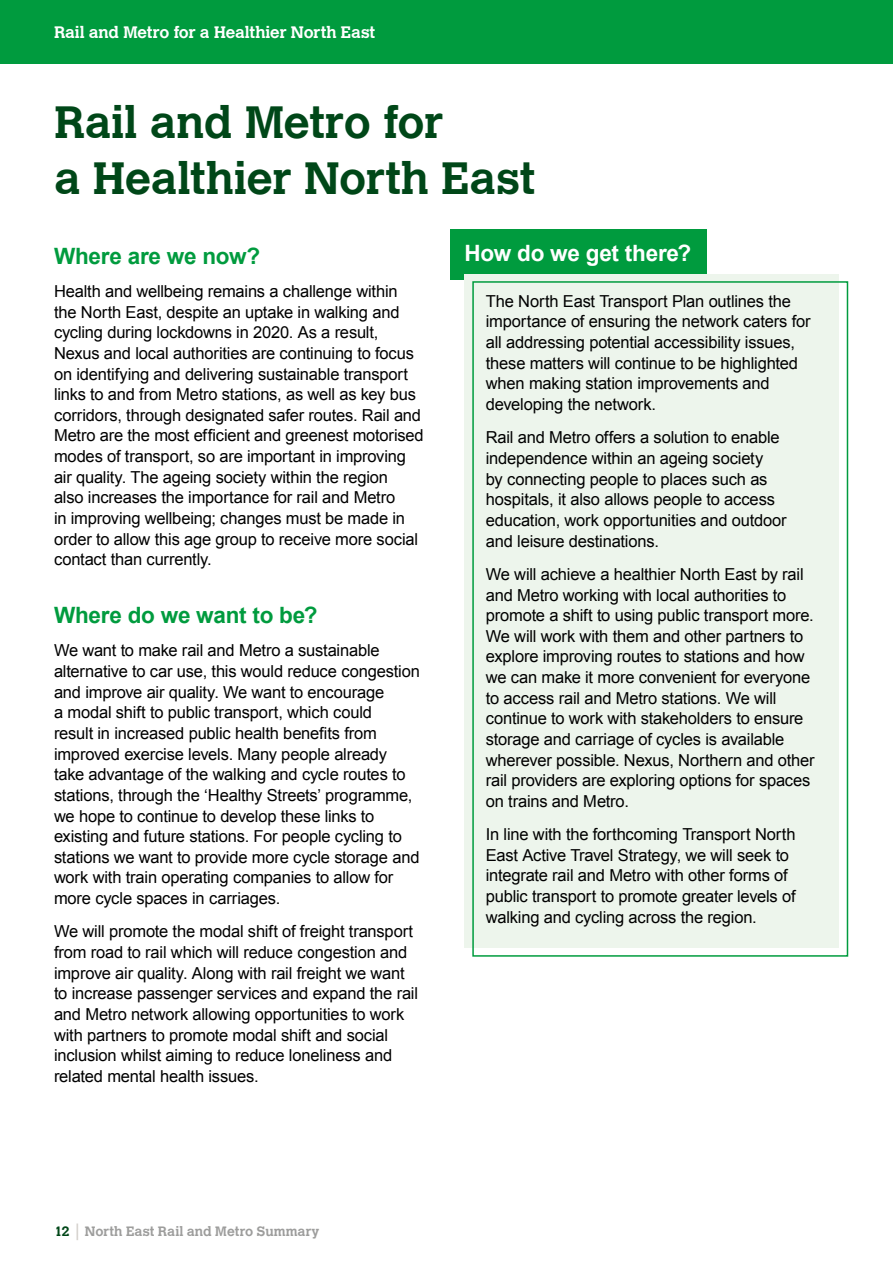
<style>
.page{position:relative;width:893px;height:1263px;background:#fff}
.page>*{position:absolute;margin:0;border:0;box-sizing:border-box;transform-origin:0 0}
.t1{font:700 45px/56.2px "Calvert";letter-spacing:-.005em;color:#004718}
.t2{font:700 22.5px "Arial";letter-spacing:-.01em;color:#009b3e}
.t3{font:700 22.5px "Arial";letter-spacing:-.01em;color:#fff}
.t4{font:16.5px/20.7px "Arial";letter-spacing:-.01em;color:#000}
.t5{font:700 16.5px "Calvert";letter-spacing:-.005em;color:#fff}
.t6{font:700 13.5px "Calvert";letter-spacing:.005em;color:#9d9d9c}
.s1{color:#004718}
.s2{font-size:16.65px;color:#d4d0cc}
</style>
<div class="page">
<div style="left:0;top:0;width:893px;height:64px;background:#009b3e"></div>
<div style="left:450px;top:229px;width:256px;height:51px;background:#009b3e"></div>
<div style="left:465px;top:274px;width:374px;height:673px;background:#edf5ec"></div>
<div style="left:472px;top:281px;width:376px;height:676px;border:2px solid #009b3e"></div>
<p class="t5" style="left:54px;top:21px;width:323px">Rail and Metro for a Healthier North East</p>
<h1 class="t1" style="left:54px;top:93px;width:483px">Rail and Metro for<br>a Healthier North East</h1>
<h2 class="t2" style="left:54px;top:241px;width:208px">Where are we now?</h2>
<p class="t4" style="left:54px;top:281px;width:371px">Health and wellbeing remains a challenge within the North East, despite an uptake in walking and cycling during lockdowns in 2020. As a result, Nexus and local authorities are continuing to focus on identifying and delivering sustainable transport links to and from Metro stations, as well as key bus corridors, through designated safer routes. Rail and Metro are the most efficient and greenest motorised modes of transport, so are important in improving air quality. The ageing society within the region<br>also increases the importance for rail and Metro<br>in improving wellbeing; changes must be made in order to allow this age group to receive more social contact than currently.</p>
<h2 class="t2" style="left:54px;top:600px;width:265px">Where do we want to be?</h2>
<p class="t4" style="left:54px;top:640px;width:367px">We want to make rail and Metro a sustainable alternative to car use, this would reduce congestion and improve air quality. We want to encourage<br>a modal shift to public transport, which could<br>result in increased public health benefits from improved exercise levels. Many people already take advantage of the walking and cycle routes to stations, through the ‘Healthy Streets’ programme, we hope to continue to develop these links to existing and future stations. For people cycling to stations we want to provide more cycle storage and work with train operating companies to allow for more cycle spaces in carriages.</p>
<p class="t4" style="left:54px;top:921px;width:366px">We will promote the modal shift of freight transport from road to rail which will reduce congestion and improve air quality. Along with rail freight we want to increase passenger services and expand the rail and Metro network allowing opportunities to work with partners to promote modal shift and social inclusion whilst aiming to reduce loneliness and related mental health issues.</p>
<h2 class="t3" style="left:465px;top:238px;width:228px">How do we get there?</h2>
<p class="t4" style="left:486px;top:291px;width:326px">The North East Transport Plan outlines the importance of ensuring the network caters for all addressing potential accessibility issues, these matters will continue to be highlighted when making station improvements and developing the network.</p>
<p class="t4" style="left:486px;top:427px;width:302px">Rail and Metro offers a solution to enable independence within an ageing society<br>by connecting people to places such as hospitals, it also allows people to access education, work opportunities and outdoor and leisure destinations.</p>
<p class="t4" style="left:486px;top:564px;width:330px">We will achieve a healthier North East by rail and Metro working with local authorities to promote a shift to using public transport more.<br>We will work with them and other partners to explore improving routes to stations and how we can make it more convenient for everyone to access rail and Metro stations. We will continue to work with stakeholders to ensure storage and carriage of cycles is available wherever possible. Nexus, Northern and other rail providers are exploring options for spaces on trains and Metro.</p>
<p class="t4" style="left:486px;top:824px;width:311px">In line with the forthcoming Transport North East Active Travel Strategy, we will seek to integrate rail and Metro with other forms of public transport to promote greater levels of walking and cycling across the region.</p>
<p class="t6" style="left:54px;top:1222px;width:267px"><span class="s1">12</span> <span class="s2">|</span> North East Rail and Metro Summary</p>
</div>
